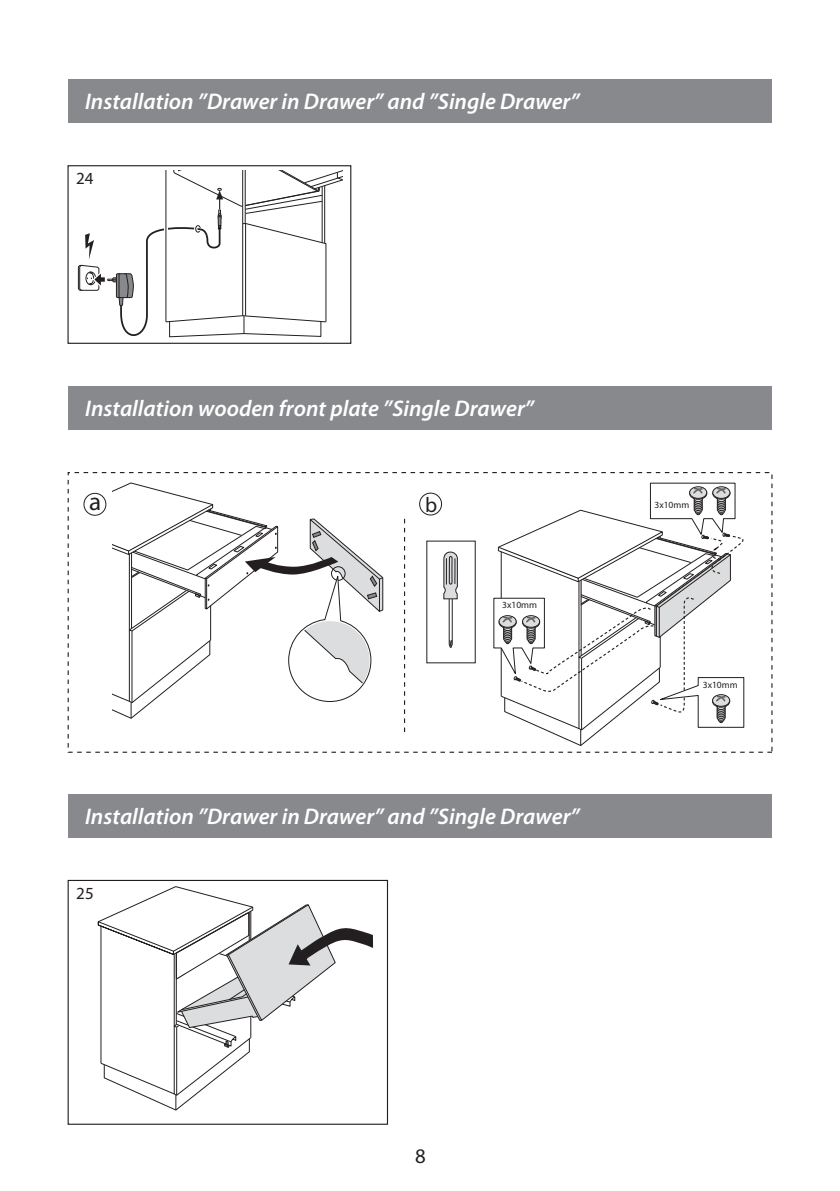
<style>
.page{position:relative;width:840px;height:1191px;background:#fff}
.page>*{position:absolute;margin:0;border:0;box-sizing:border-box;transform-origin:0 0}
.t1{font:25.2px "Myriad Pro";color:#231f20}
.t2{font:italic 600 22.6px "Myriad Pro";color:#fff}
.t3{font:21.2px "Myriad Pro";color:#231f20}
.t4{font:20.8px "Myriad Pro";color:#231f20}
.t5{font:17px "Myriad Pro";color:#231f20}
.t6{font:9.4px "Myriad Pro";color:#231f20}
</style>
<div class="page">
<div style="left:68px;top:79px;width:703px;height:44px;background:#87898c"></div>
<div style="left:68px;top:386px;width:703px;height:43px;background:#87898c"></div>
<div style="left:84px;top:493px;width:22px;height:22px;border:1px solid #231f20;border-radius:50%"></div>
<svg style="left:404px;top:519px;width:1px;height:214px"></svg>
<div style="left:419px;top:493px;width:22px;height:22px;border:1px solid #231f20;border-radius:50%"></div>
<div style="left:68px;top:794px;width:703px;height:43px;background:#87898c"></div>
<div style="left:68px;top:880px;width:320px;height:244px;border:1px solid #231f20"></div>
<svg style="left:97px;top:886px;width:276px;height:224px"></svg>
<svg style="left:112px;top:483px;width:272px;height:236px"></svg>
<svg style="left:493px;top:482px;width:252px;height:264px"></svg>
<svg style="left:443px;top:551px;width:14px;height:97px"></svg>
<div style="left:67px;top:165px;width:284px;height:179px;border:1px solid #231f20"></div>
<svg style="left:78px;top:171px;width:264px;height:173px"></svg>
<p class="t2" style="left:85px;top:87px;width:496px">Installation ”Drawer in Drawer” and ”Single Drawer”</p>
<p class="t5" style="left:76px;top:168px;width:19px">24</p>
<p class="t2" style="left:85px;top:394px;width:450px">Installation wooden front plate ”Single Drawer”</p>
<p class="t1" style="left:89px;top:486px;width:14px">a</p>
<p class="t3" style="left:425px;top:491px;width:14px">b</p>
<p class="t6" style="left:502px;top:599px;width:36px">3x10mm</p>
<p class="t2" style="left:85px;top:801px;width:496px">Installation ”Drawer in Drawer” and ”Single Drawer”</p>
<p class="t5" style="left:76px;top:883px;width:19px">25</p>
<p class="t6" style="left:654px;top:499px;width:36px">3x10mm</p>
<p class="t6" style="left:702px;top:679px;width:36px">3x10mm</p>
<p class="t4" style="left:415px;top:1142px;width:12px">8</p>
</div>
